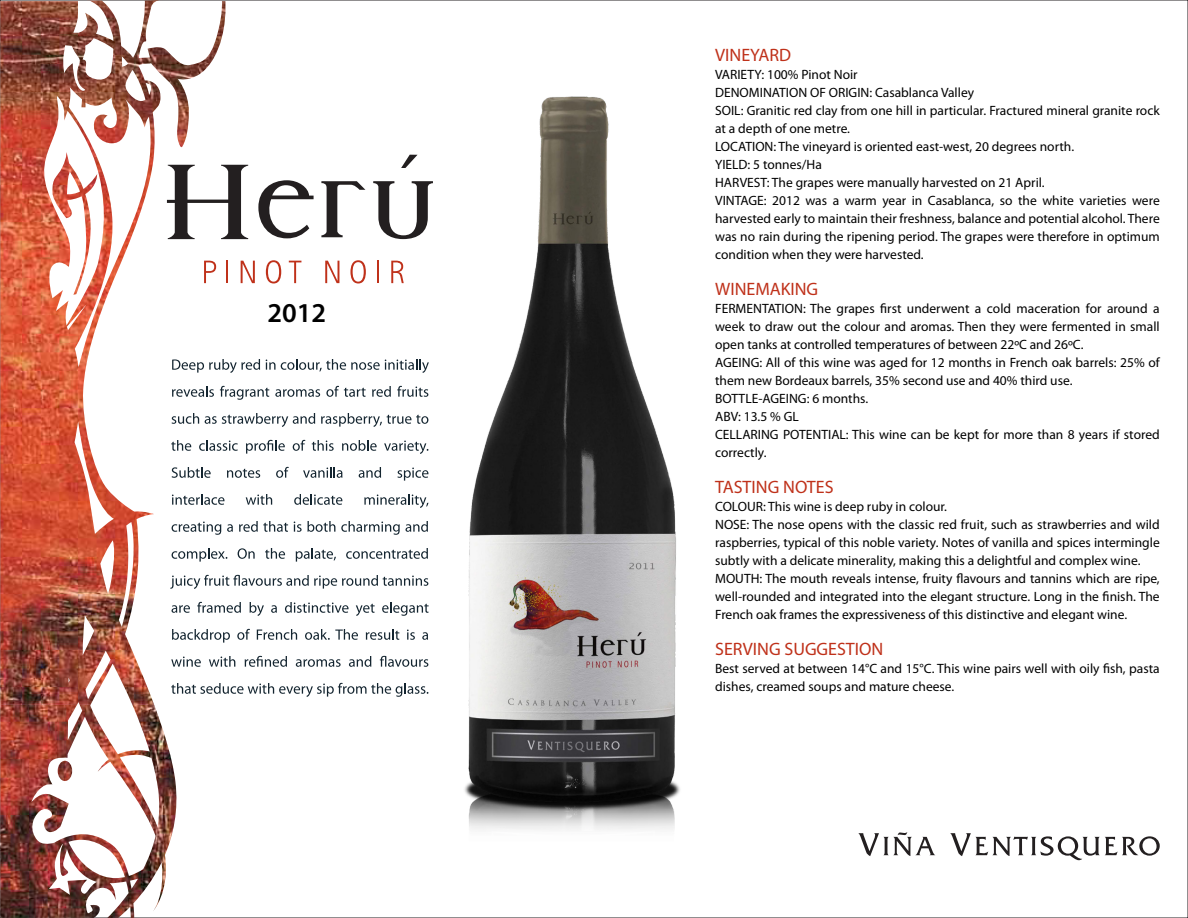
<style>
.page{position:relative;width:1188px;height:918px;background:#fff}
.page>*{position:absolute;margin:0;border:0;box-sizing:border-box;transform-origin:0 0}
.t1{font:600 27.45px "Myriad Pro";color:#000}
.t2{font:18px "Myriad Pro";color:#bf311a}
.t3{font:13.5px/18px "Myriad Pro";color:#000}
</style>
<div class="page">
<svg style="left:950px;top:833px;width:210px;height:27px"></svg>
<svg style="left:858px;top:832px;width:77px;height:24px"></svg>
<img style="left:464px;top:96px;width:216px;height:734px">
<img style="left:0;top:705px;width:178px;height:213px">
<img style="left:0;top:0;width:227px;height:705px">
<svg style="left:204px;top:261px;width:12px;height:22px"></svg>
<hr style="left:226px;top:261px;width:2px;height:22px;background:#bf311a">
<svg style="left:241px;top:261px;width:14px;height:22px"></svg>
<svg style="left:266px;top:260px;width:15px;height:24px"></svg>
<svg style="left:289px;top:261px;width:12px;height:22px"></svg>
<svg style="left:325px;top:261px;width:14px;height:22px"></svg>
<svg style="left:350px;top:260px;width:16px;height:24px"></svg>
<hr style="left:377px;top:261px;width:2px;height:22px;background:#bf311a">
<svg style="left:391px;top:261px;width:13px;height:22px"></svg>
<svg style="left:167px;top:165px;width:81px;height:74px"></svg>
<svg style="left:258px;top:180px;width:56px;height:58px"></svg>
<svg style="left:321px;top:181px;width:44px;height:56px"></svg>
<svg style="left:373px;top:181px;width:60px;height:58px"></svg>
<svg style="left:401px;top:155px;width:17px;height:13px"></svg>
<svg style="left:172px;top:359px;width:88px;height:14px"></svg>
<svg style="left:266px;top:359px;width:163px;height:14px"></svg>
<svg style="left:172px;top:386px;width:42px;height:11px"></svg>
<svg style="left:220px;top:386px;width:49px;height:14px"></svg>
<svg style="left:275px;top:389px;width:45px;height:8px"></svg>
<svg style="left:326px;top:386px;width:40px;height:11px"></svg>
<svg style="left:372px;top:386px;width:19px;height:11px"></svg>
<svg style="left:397px;top:386px;width:31px;height:11px"></svg>
<svg style="left:172px;top:413px;width:27px;height:11px"></svg>
<svg style="left:205px;top:413px;width:110px;height:14px"></svg>
<svg style="left:321px;top:413px;width:107px;height:14px"></svg>
<svg style="left:171px;top:440px;width:20px;height:11px"></svg>
<svg style="left:199px;top:440px;width:39px;height:11px"></svg>
<svg style="left:246px;top:440px;width:39px;height:14px"></svg>
<svg style="left:293px;top:440px;width:12px;height:11px"></svg>
<svg style="left:312px;top:440px;width:22px;height:11px"></svg>
<svg style="left:342px;top:440px;width:35px;height:11px"></svg>
<svg style="left:384px;top:441px;width:44px;height:13px"></svg>
<svg style="left:172px;top:467px;width:39px;height:11px"></svg>
<svg style="left:227px;top:469px;width:33px;height:9px"></svg>
<svg style="left:276px;top:467px;width:13px;height:11px"></svg>
<svg style="left:303px;top:467px;width:39px;height:11px"></svg>
<svg style="left:359px;top:467px;width:22px;height:11px"></svg>
<svg style="left:397px;top:468px;width:31px;height:13px"></svg>
<svg style="left:172px;top:494px;width:53px;height:11px"></svg>
<svg style="left:246px;top:494px;width:26px;height:11px"></svg>
<svg style="left:294px;top:494px;width:48px;height:11px"></svg>
<svg style="left:364px;top:494px;width:65px;height:14px"></svg>
<svg style="left:172px;top:522px;width:49px;height:13px"></svg>
<svg style="left:227px;top:524px;width:6px;height:8px"></svg>
<svg style="left:239px;top:521px;width:49px;height:11px"></svg>
<svg style="left:294px;top:521px;width:41px;height:11px"></svg>
<svg style="left:341px;top:521px;width:59px;height:14px"></svg>
<svg style="left:406px;top:521px;width:22px;height:11px"></svg>
<svg style="left:172px;top:548px;width:55px;height:14px"></svg>
<svg style="left:238px;top:548px;width:17px;height:11px"></svg>
<svg style="left:265px;top:548px;width:20px;height:11px"></svg>
<svg style="left:296px;top:548px;width:40px;height:14px"></svg>
<svg style="left:346px;top:548px;width:82px;height:11px"></svg>
<svg style="left:170px;top:575px;width:208px;height:14px"></svg>
<svg style="left:383px;top:576px;width:45px;height:10px"></svg>
<svg style="left:172px;top:605px;width:18px;height:8px"></svg>
<svg style="left:197px;top:602px;width:44px;height:11px"></svg>
<svg style="left:250px;top:602px;width:14px;height:14px"></svg>
<svg style="left:271px;top:605px;width:6px;height:8px"></svg>
<svg style="left:285px;top:602px;width:64px;height:11px"></svg>
<svg style="left:356px;top:604px;width:19px;height:12px"></svg>
<svg style="left:382px;top:602px;width:47px;height:14px"></svg>
<svg style="left:172px;top:629px;width:58px;height:14px"></svg>
<svg style="left:237px;top:629px;width:13px;height:11px"></svg>
<svg style="left:257px;top:629px;width:40px;height:11px"></svg>
<svg style="left:305px;top:629px;width:53px;height:11px"></svg>
<svg style="left:366px;top:629px;width:33px;height:11px"></svg>
<svg style="left:407px;top:630px;width:8px;height:10px"></svg>
<svg style="left:422px;top:632px;width:6px;height:8px"></svg>
<svg style="left:171px;top:657px;width:30px;height:10px"></svg>
<svg style="left:209px;top:656px;width:26px;height:11px"></svg>
<svg style="left:245px;top:656px;width:42px;height:11px"></svg>
<svg style="left:296px;top:659px;width:45px;height:8px"></svg>
<svg style="left:349px;top:656px;width:22px;height:11px"></svg>
<svg style="left:380px;top:656px;width:48px;height:11px"></svg>
<svg style="left:171px;top:683px;width:212px;height:14px"></svg>
<svg style="left:385px;top:683px;width:43px;height:14px"></svg>
<h1 class="t1" style="left:267px;top:295px;width:60px">2012</h1>
<h2 class="t2" style="left:715px;top:45px;width:78px">VINEYARD</h2>
<p class="t3" style="left:715px;top:66px;width:446px">VARIETY: 100% Pinot Noir<br>DENOMINATION OF ORIGIN: Casablanca Valley<br>SOIL: Granitic red clay from one hill in particular. Fractured mineral granite rock at a depth of one metre.<br>LOCATION: The vineyard is oriented east-west, 20 degrees north.<br>YIELD: 5 tonnes/Ha<br>HARVEST: The grapes were manually harvested on 21 April.<br>VINTAGE: 2012 was a warm year in Casablanca, so the white varieties were harvested early to maintain their freshness, balance and potential alcohol. There was no rain during the ripening period. The grapes were therefore in optimum condition when they were harvested.</p>
<h2 class="t2" style="left:715px;top:279px;width:105px">WINEMAKING</h2>
<p class="t3" style="left:715px;top:300px;width:446px">FERMENTATION: The grapes first underwent a cold maceration for around a week to draw out the colour and aromas. Then they were fermented in small open tanks at controlled temperatures of between 22ºC and 26ºC.<br>AGEING: All of this wine was aged for 12 months in French oak barrels: 25% of them new Bordeaux barrels, 35% second use and 40% third use.<br>BOTTLE-AGEING: 6 months.<br>ABV: 13.5 % GL<br>CELLARING POTENTIAL: This wine can be kept for more than 8 years if stored correctly.</p>
<h2 class="t2" style="left:715px;top:477px;width:120px">TASTING NOTES</h2>
<p class="t3" style="left:715px;top:498px;width:446px">COLOUR: This wine is deep ruby in colour.<br>NOSE: The nose opens with the classic red fruit, such as strawberries and wild raspberries, typical of this noble variety. Notes of vanilla and spices intermingle subtly with a delicate minerality, making this a delightful and complex wine.<br>MOUTH: The mouth reveals intense, fruity flavours and tannins which are ripe, well-rounded and integrated into the elegant structure. Long in the finish. The French oak frames the expressiveness of this distinctive and elegant wine.</p>
<h2 class="t2" style="left:715px;top:639px;width:170px">SERVING SUGGESTION</h2>
<p class="t3" style="left:715px;top:660px;width:446px">Best served at between 14°C and 15°C. This wine pairs well with oily fish, pasta dishes, creamed soups and mature cheese.</p>
</div>
